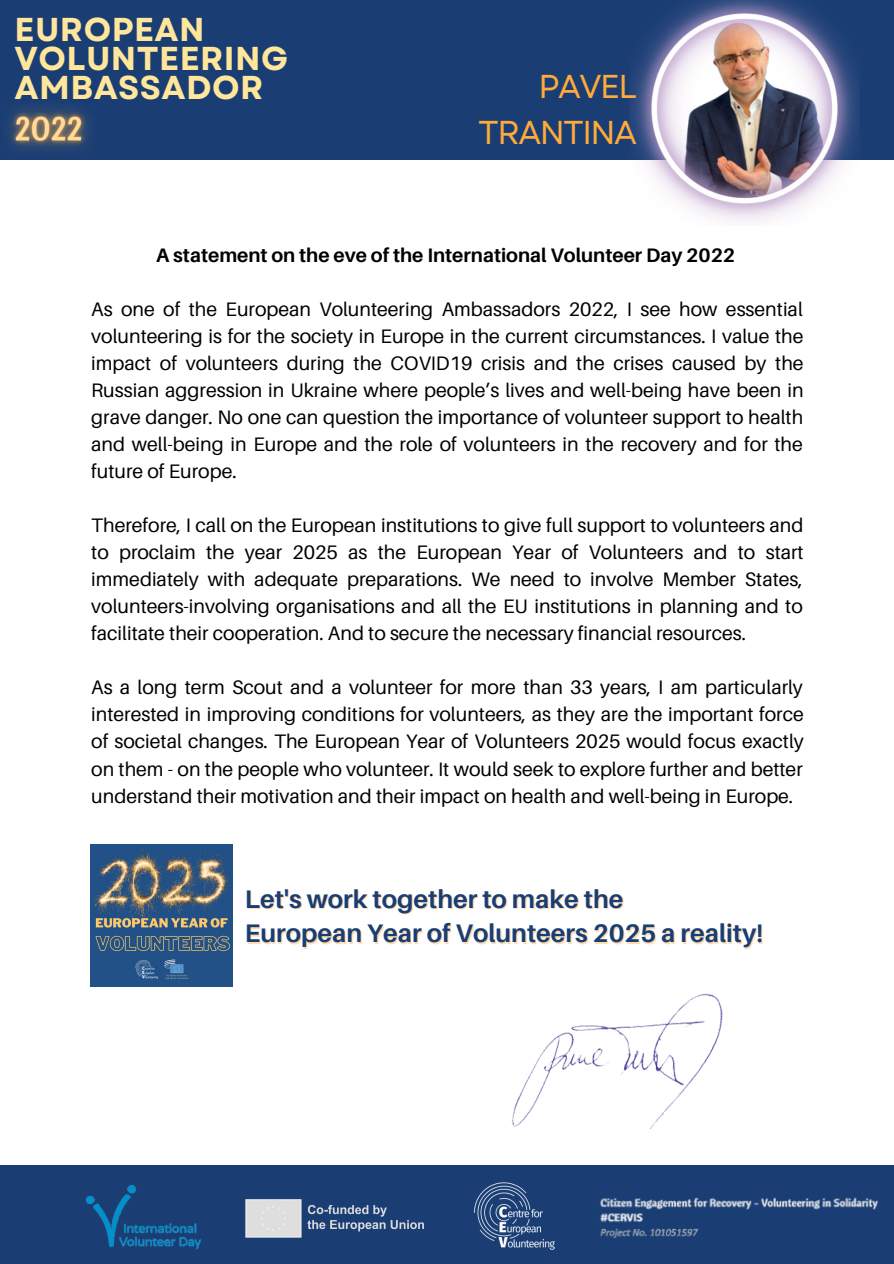
<style>
.page{position:relative;width:894px;height:1264px;background:#fff}
.page>*{position:absolute;margin:0;border:0;box-sizing:border-box;transform-origin:0 0}
.t1{font:700 33px/29.2px "Garet";letter-spacing:.015em;color:#ffe69a}
.t2{font:33px/46.2px "Garet";letter-spacing:-.05em;color:#ffaa39;text-align:right}
.t3{font:700 25.35px/35px "Aileron";color:#1a3e74}
.t4{font:19.5px/27px "Aileron";color:#000;text-align:justify}
.t5{font:700 19.5px "Aileron";color:#000}
</style>
<div class="page">
<div style="left:0;top:0;width:893px;height:160px;background:#1a3e74"></div>
<div style="left:0;top:1165px;width:893px;height:98px;background:#1a3e74"></div>
<img style="left:474px;top:1182px;width:81px;height:68px">
<img style="left:600px;top:1197px;width:278px;height:41px">
<img style="left:630px;top:0;width:229px;height:222px">
<img style="left:245px;top:1199px;width:179px;height:39px">
<img style="left:90px;top:844px;width:142px;height:142px">
<img style="left:85px;top:1184px;width:117px;height:65px">
<img style="left:511px;top:993px;width:212px;height:135px">
<img style="left:9px;top:108px;width:80px;height:42px">
<h1 class="t1" style="left:15px;top:15px;width:275px">EUROPEAN<br>VOLUNTEERING<br>AMBASSADOR</h1>
<h1 class="t2" style="left:478px;top:63px;width:160px">PAVEL<br>TRANTINA</h1>
<p class="t5" style="left:156px;top:243px;width:580px">A statement on the eve of the International Volunteer Day 2022</p>
<p class="t4" style="left:91px;top:295px;width:713px">As one of the European Volunteering Ambassadors 2022, I see how essential volunteering is for the society in Europe in the current circumstances. I value the impact of volunteers during the COVID19 crisis and the crises caused by the Russian aggression in Ukraine where people’s lives and well-being have been in grave danger. No one can question the importance of volunteer support to health and well-being in Europe and the role of volunteers in the recovery and for the future of Europe.</p>
<p class="t4" style="left:91px;top:511px;width:713px">Therefore, I call on the European institutions to give full support to volunteers and to proclaim the year 2025 as the European Year of Volunteers and to start immediately with adequate preparations. We need to involve Member States, volunteers-involving organisations and all the EU institutions in planning and to facilitate their cooperation. And to secure the necessary financial resources.</p>
<p class="t4" style="left:91px;top:673px;width:714px">As a long term Scout and a volunteer for more than 33 years, I am particularly interested in improving conditions for volunteers, as they are the important force of societal changes. The European Year of Volunteers 2025 would focus exactly on them - on the people who volunteer. It would seek to explore further and better understand their motivation and their impact on health and well-being in Europe.</p>
<p class="t3" style="left:245px;top:880px;width:519px">Let's work together to make the<br>European Year of Volunteers 2025 a reality!</p>
</div>
